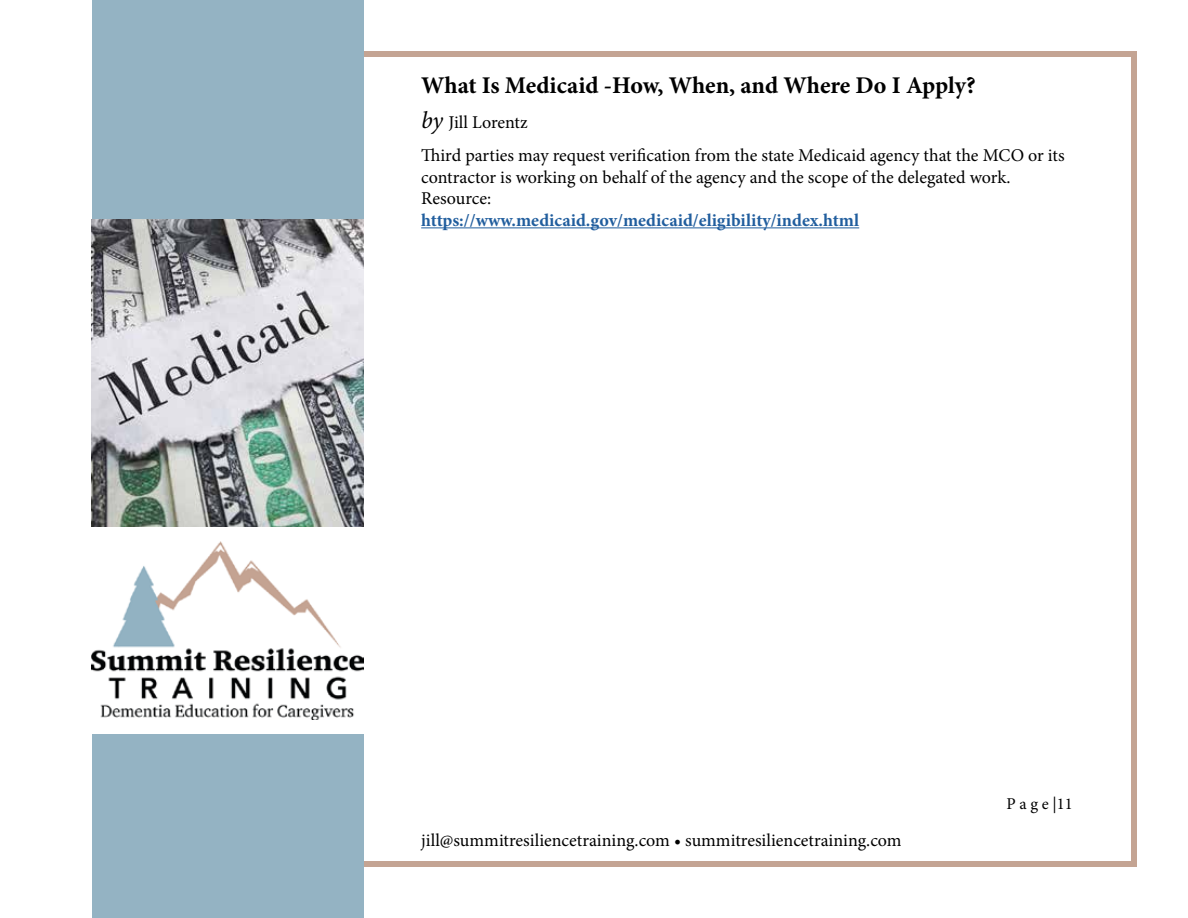
<style>
.page{position:relative;width:1188px;height:918px;background:#fff}
.page>*{position:absolute;margin:0;border:0;box-sizing:border-box;transform-origin:0 0}
.t1{font:700 24px "Minion Pro";letter-spacing:-.005em;color:#000}
.t2{font:18px/33.8px "Minion Pro";color:#000}
.t3{font:700 18px "Minion Pro";color:#215e9e}
.t4{font:16.5px "Minion Pro";color:#000}
.s1{font-style:italic;font-size:24px}
</style>
<div class="page">
<div style="left:313px;top:51px;width:824px;height:816px;border:6px solid #c4a493"></div>
<hr style="left:421px;top:227px;width:438px;height:1px;background:#215e9e">
<div style="left:92px;top:0;width:272px;height:315px;background:#94b3c3"></div>
<div style="left:92px;top:731px;width:272px;height:187px;background:#94b3c3"></div>
<img style="left:92px;top:219px;width:272px;height:308px">
<div style="left:54px;top:527px;width:320px;height:207px;background:#fff"></div>
<img style="left:92px;top:542px;width:272px;height:177px">
<h1 class="t1" style="left:421px;top:69px;width:556px">What Is Medicaid -How, When, and Where Do I Apply?</h1>
<p class="t2" style="left:421px;top:105px;width:645px"><span class="s1">by</span> Jill Lorentz<br>Third parties may request verification from the state Medicaid agency that the MCO or its</p>
<p class="t2" style="left:421px;top:166px;width:591px;line-height:21.6px">contractor is working on behalf of the agency and the scope of the delegated work.<br>Resource:</p>
<p class="t3" style="left:421px;top:208px;width:440px">https://www.medicaid.gov/medicaid/eligibility/index.html</p>
<p class="t2" style="left:421px;top:823px;width:482px">jill@summitresiliencetraining.com • summitresiliencetraining.com</p>
<p class="t4" style="left:1006px;top:793px;width:68px">P a g e |11</p>
</div>
